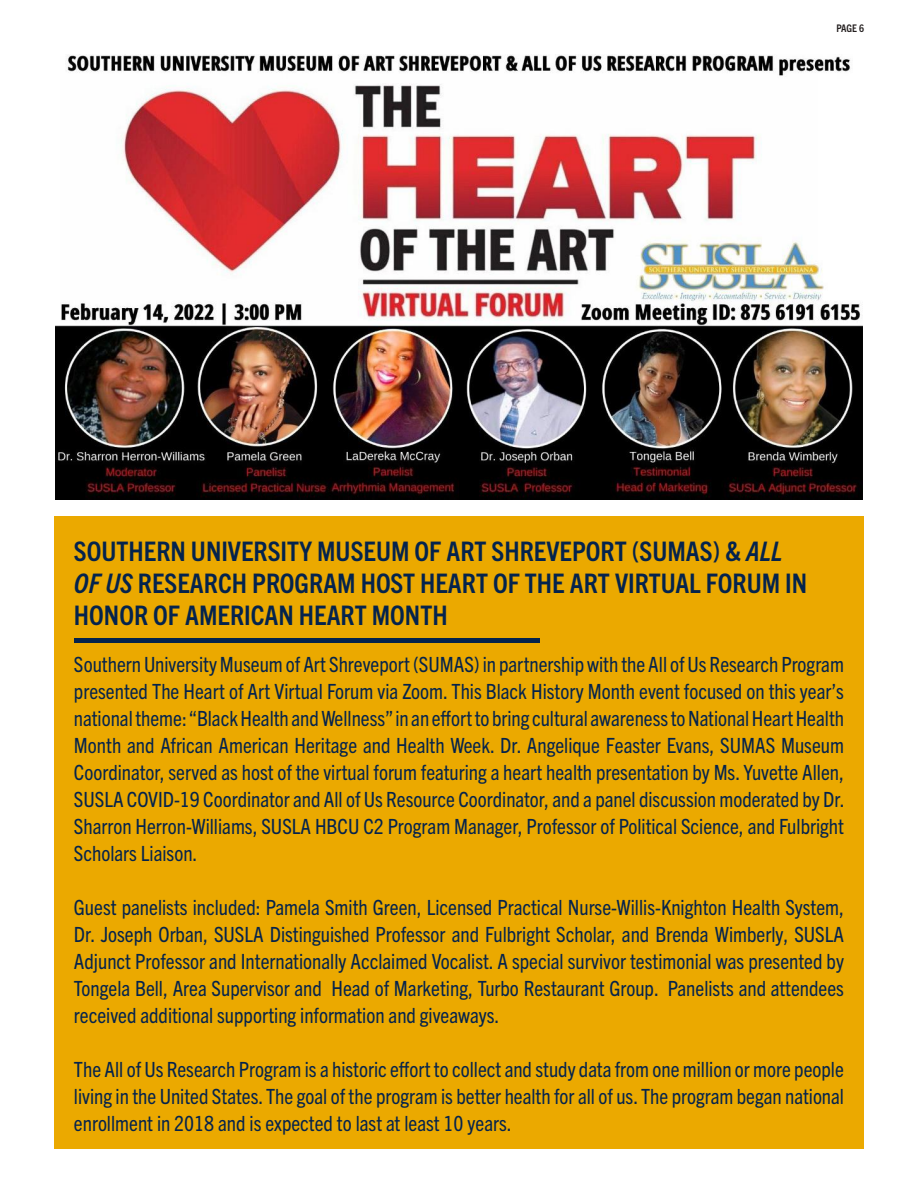
<style>
.page{position:relative;width:918px;height:1188px;background:#fff}
.page>*{position:absolute;margin:0;border:0;box-sizing:border-box;transform-origin:0 0}
.t1{font:700 condensed 27px/32.4px "Trade Gothic Next LT Pro";color:#04234d}
.t2{font:condensed 21px/27px "Trade Gothic Next LT Pro";color:#04234d;text-align:justify}
.t3{font:700 condensed 10.5px "Trade Gothic Next LT Pro";color:#241f1f}
.s1{font-style:italic}
</style>
<div class="page">
<div style="left:54px;top:516px;width:810px;height:633px;background:#eba900"></div>
<hr style="left:74px;top:639px;width:466px;height:4px;background:#04234d">
<img style="left:56px;top:54px;width:806px;height:446px">
<p class="t3" style="left:836px;top:21px;width:29px">PAGE 6</p>
<p class="t1" style="left:74px;top:533px;width:735px">SOUTHERN UNIVERSITY MUSEUM OF ART SHREVEPORT (SUMAS) &amp; <span class="s1">ALL<br>OF US</span> RESEARCH PROGRAM HOST HEART OF THE ART VIRTUAL FORUM IN<br>HONOR OF AMERICAN HEART MONTH</p>
<p class="t2" style="left:74px;top:649px;width:772px">Southern University Museum of Art Shreveport (SUMAS) in partnership with the All of Us Research Program presented The Heart of Art Virtual Forum via Zoom. This Black History Month event focused on this year’s national theme: “Black Health and Wellness” in an effort to bring cultural awareness to National Heart Health Month and African American Heritage and Health Week. Dr. Angelique Feaster Evans, SUMAS Museum Coordinator, served as host of the virtual forum featuring a heart health presentation by Ms. Yuvette Allen, SUSLA COVID-19 Coordinator and All of Us Resource Coordinator, and a panel discussion moderated by Dr.<br>Sharron Herron-Williams, SUSLA HBCU C2 Program Manager, Professor of Political Science, and Fulbright Scholars Liaison.</p>
<p class="t2" style="left:74px;top:892px;width:772px">Guest panelists included: Pamela Smith Green, Licensed Practical Nurse-Willis-Knighton Health System, Dr. Joseph Orban, SUSLA Distinguished Professor and Fulbright Scholar, and Brenda Wimberly, SUSLA Adjunct Professor and Internationally Acclaimed Vocalist. A special survivor testimonial was presented by Tongela Bell, Area Supervisor and Head of Marketing, Turbo Restaurant Group. Panelists and attendees received additional supporting information and giveaways.</p>
<p class="t2" style="left:74px;top:1054px;width:772px">The All of Us Research Program is a historic effort to collect and study data from one million or more people living in the United States. The goal of the program is better health for all of us. The program began national enrollment in 2018 and is expected to last at least 10 years.</p>
</div>
